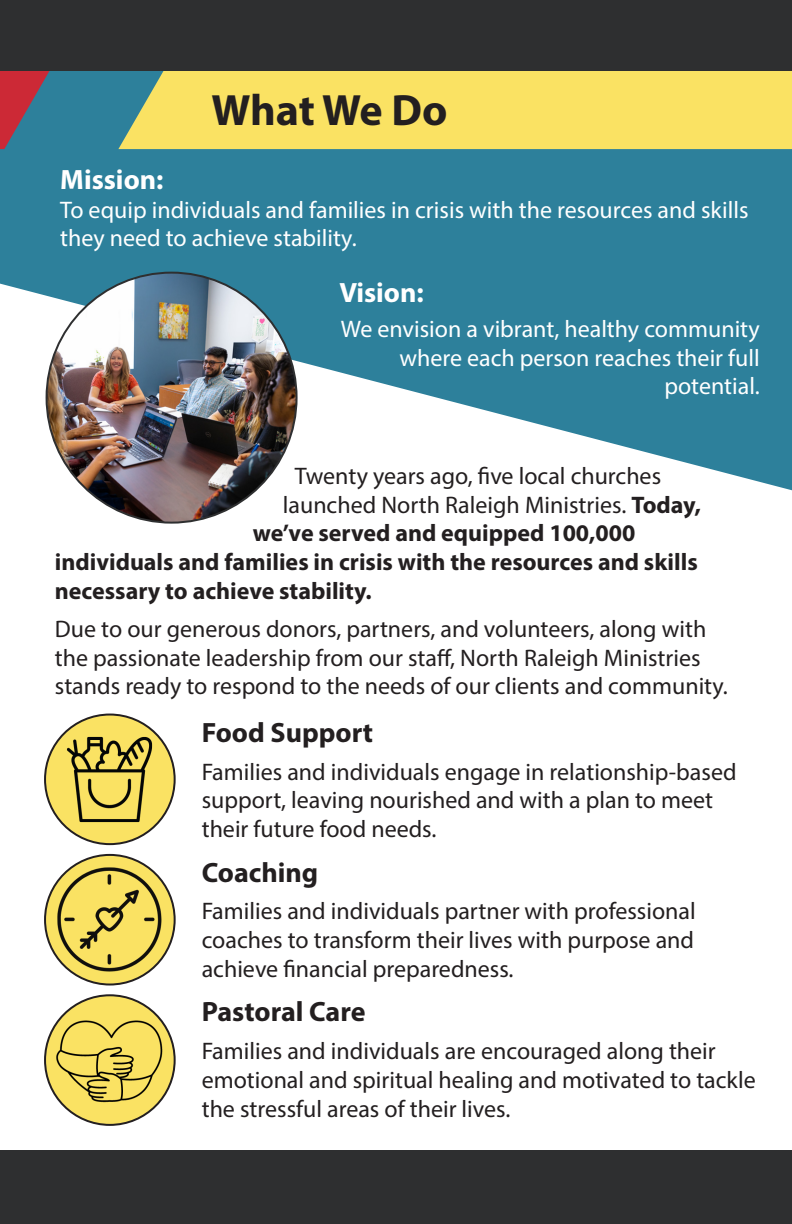
<style>
.page{position:relative;width:792px;height:1224px;background:#fff}
.page>*{position:absolute;margin:0;border:0;box-sizing:border-box;transform-origin:0 0}
.t1{font:700 44px "Myriad Pro";letter-spacing:-.01em;color:#231f20}
.t2{font:700 28px "Myriad Pro";color:#231f20}
.t3{font:700 28px "Myriad Pro";color:#fff}
.t4{font:24px/28.8px "Myriad Pro";color:#231f20}
.t5{font:24px/28.8px "Myriad Pro";color:#fff}
.t6{font:700 24px "Myriad Pro";color:#231f20}
.s1{font-weight:700}
</style>
<div class="page">
<svg style="left:0;top:71px;width:792px;height:419px;fill:#2d809b"></svg>
<img style="left:45px;top:995px;width:130px;height:130px;border-radius:65px">
<img style="left:45px;top:855px;width:130px;height:130px;border-radius:65px">
<img style="left:45px;top:715px;width:130px;height:129px;border-radius:65px">
<img style="left:47px;top:273px;width:250px;height:250px;border-radius:125px">
<div style="left:118px;top:71px;width:674px;height:78px;background:#fae263"></div>
<svg style="left:0;top:71px;width:50px;height:78px"></svg>
<div style="left:0;top:0;width:792px;height:71px;background:#2e2f30"></div>
<div style="left:0;top:1151px;width:792px;height:73px;background:#2e2f30"></div>
<h1 class="t1" style="left:211px;top:81px;width:238px">What We Do</h1>
<p class="t3" style="left:60px;top:161px;width:105px">Mission:</p>
<p class="t5" style="left:60px;top:195px;width:690px">To equip individuals and families in crisis with the resources and skills they need to achieve stability.</p>
<p class="t3" style="left:339px;top:274px;width:86px">Vision:</p>
<p class="t5" style="left:341px;top:314px;width:420px;text-align:right">We envision a vibrant, healthy community where each person reaches their full potential.</p>
<p class="t4" style="left:295px;top:461px;width:368px">Twenty years ago, five local churches</p>
<p class="t4" style="left:283px;top:490px;width:420px">launched North Raleigh Ministries. <span class="s1">Today,</span></p>
<p class="t6" style="left:253px;top:518px;width:384px">we’ve served and equipped 100,000</p>
<p class="t6" style="left:55px;top:546px;width:644px">individuals and families in crisis with the resources and skills</p>
<p class="t6" style="left:55px;top:575px;width:318px">necessary to achieve stability.</p>
<p class="t4" style="left:55px;top:614px;width:674px">Due to our generous donors, partners, and volunteers, along with the passionate leadership from our staff, North Raleigh Ministries stands ready to respond to the needs of our clients and community.</p>
<p class="t2" style="left:202px;top:714px;width:173px">Food Support</p>
<p class="t4" style="left:202px;top:757px;width:536px">Families and individuals engage in relationship-based support, leaving nourished and with a plan to meet their future food needs.</p>
<p class="t2" style="left:202px;top:854px;width:118px">Coaching</p>
<p class="t4" style="left:202px;top:897px;width:496px;text-align:justify">Families and individuals partner with professional coaches to transform their lives with purpose and achieve financial preparedness.</p>
<p class="t2" style="left:202px;top:994px;width:165px">Pastoral Care</p>
<p class="t4" style="left:202px;top:1036px;width:556px">Families and individuals are encouraged along their emotional and spiritual healing and motivated to tackle the stressful areas of their lives.</p>
</div>
